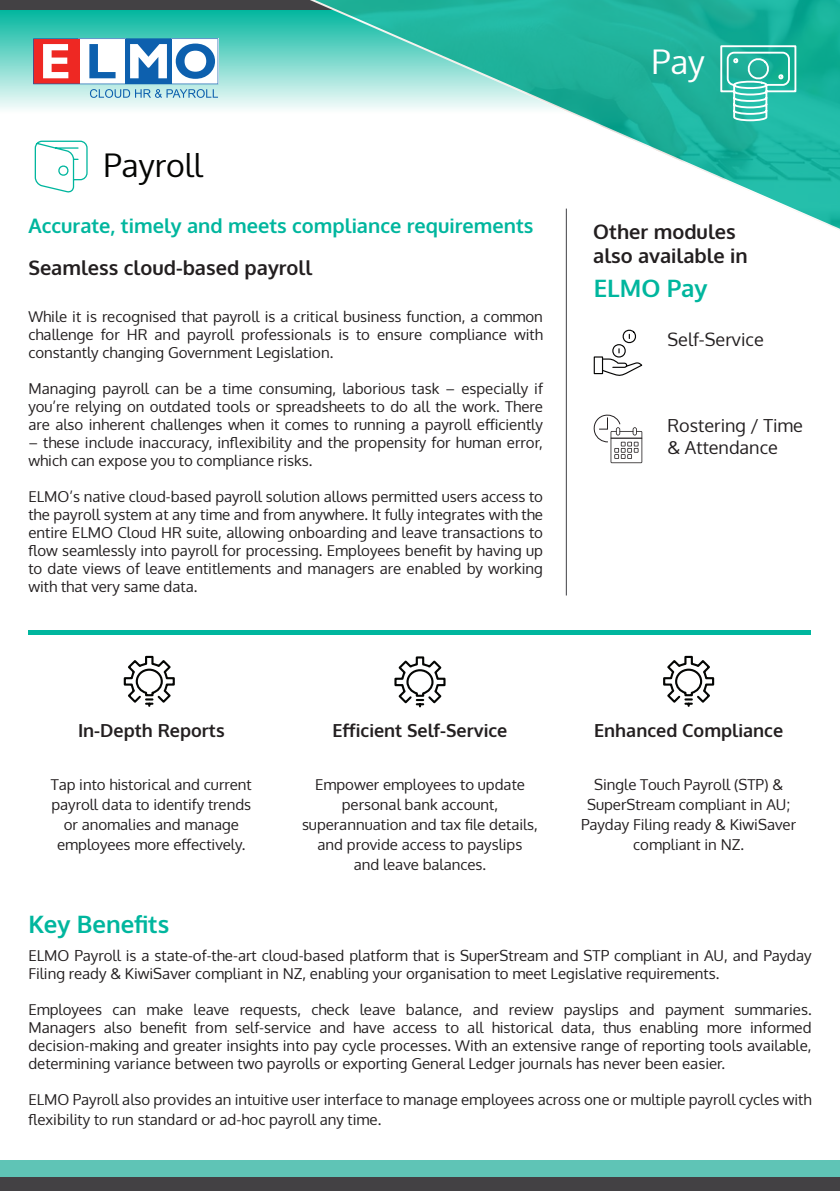
<style>
.page{position:relative;width:840px;height:1191px;background:#fff}
.page>*{position:absolute;margin:0;border:0;box-sizing:border-box;transform-origin:0 0}
.t1{font:33.4px "Oxygen";color:#fff}
.t2{font:32px "Oxygen";color:#040503}
.t3{font:700 24px "Oxygen";color:#00b69e}
.t4{font:700 20px/24px "Oxygen";color:#231f20}
.t5{font:700 20px "Oxygen";color:#00b69e}
.body_02{font:700 18px "Oxygen";color:#231f20}
.t6{font:18px/21.6px "Oxygen";color:#231f20}
.t7{font:15px/18px "Oxygen";color:#231f20;text-align:justify}
</style>
<div class="page">
<div style="left:0;top:9px;width:839px;height:115px;background:linear-gradient(to bottom,#03b69f,#fff)"></div>
<div style="left:0;top:1176px;width:839px;height:15px;background:#434144"></div>
<div style="left:0;top:0;width:839px;height:9px;background:#434144"></div>
<hr style="left:565px;top:209px;width:1px;height:386px;background:#404045">
<svg style="left:244px;top:0;width:595px;height:245px"></svg>
<svg style="left:719px;top:45px;width:77px;height:77px;background:#4fc4b3"></svg>
<div style="left:28px;top:629px;width:782px;height:5px;background:#00b69e"></div>
<svg style="left:35px;top:141px;width:53px;height:51px"></svg>
<svg style="left:124px;top:656px;width:51px;height:51px"></svg>
<div style="left:593px;top:356px;width:9px;height:18px;border:1px solid #050504"></div>
<svg style="left:600px;top:330px;width:42px;height:46px"></svg>
<svg style="left:593px;top:414px;width:49px;height:49px"></svg>
<svg style="left:394px;top:656px;width:51px;height:51px"></svg>
<svg style="left:663px;top:656px;width:50px;height:51px"></svg>
<div style="left:0;top:1160px;width:839px;height:16px;background:#5fc4b6"></div>
<svg style="left:33px;top:38px;width:185px;height:60px"></svg>
<p class="t2" style="left:104px;top:144px;width:101px">Payroll</p>
<p class="t5" style="left:28px;top:213px;width:506px">Accurate, timely and meets compliance requirements</p>
<p class="t4" style="left:28px;top:256px;width:285px">Seamless cloud-based payroll</p>
<p class="t7" style="left:28px;top:308px;width:516px">While it is recognised that payroll is a critical business function, a common challenge for HR and payroll professionals is to ensure compliance with constantly changing Government Legislation.</p>
<p class="t7" style="left:28px;top:380px;width:516px">Managing payroll can be a time consuming, laborious task – especially if you’re relying on outdated tools or spreadsheets to do all the work. There are also inherent challenges when it comes to running a payroll efficiently</p>
<p class="t7" style="left:28px;top:434px;width:516px">– these include inaccuracy, inflexibility and the propensity for human error, which can expose you to compliance risks.</p>
<p class="t7" style="left:28px;top:488px;width:516px">ELMO’s native cloud-based payroll solution allows permitted users access to the payroll system at any time and from anywhere. It fully integrates with the entire ELMO Cloud HR suite, allowing onboarding and leave transactions to flow seamlessly into payroll for processing. Employees benefit by having up to date views of leave entitlements and managers are enabled by working with that very same data.</p>
<p class="t1" style="left:651px;top:39px;width:55px">Pay</p>
<p class="t4" style="left:593px;top:220px;width:156px">Other modules also available in</p>
<p class="t3" style="left:593px;top:273px;width:115px">ELMO Pay</p>
<p class="t6" style="left:667px;top:328px;width:98px">Self-Service</p>
<p class="t6" style="left:667px;top:415px;width:137px">Rostering / Time &amp; Attendance</p>
<p class="body_02" style="left:78px;top:719px;width:148px">In-Depth Reports</p>
<p class="t7" style="left:51px;top:774px;width:202px;line-height:20px;text-align:center">Tap into historical and current payroll data to identify trends or anomalies and manage employees more effectively.</p>
<p class="t3" style="left:28px;top:909px;width:142px">Key Benefits</p>
<p class="body_02" style="left:332px;top:719px;width:176px">Efficient Self-Service</p>
<p class="t7" style="left:302px;top:774px;width:237px;line-height:20px;text-align:center">Empower employees to update personal bank account, superannuation and tax file details, and provide access to payslips<br>and leave balances.</p>
<p class="body_02" style="left:593px;top:719px;width:190px">Enhanced Compliance</p>
<p class="t7" style="left:580px;top:774px;width:216px;line-height:20px;text-align:center">Single Touch Payroll (STP) &amp;<br>SuperStream compliant in AU;<br>Payday Filing ready &amp; KiwiSaver compliant in NZ.</p>
<p class="t7" style="left:28px;top:946px;width:784px">ELMO Payroll is a state-of-the-art cloud-based platform that is SuperStream and STP compliant in AU, and Payday<br>Filing ready &amp; KiwiSaver compliant in NZ, enabling your organisation to meet Legislative requirements.</p>
<p class="t7" style="left:28px;top:1000px;width:784px">Employees can make leave requests, check leave balance, and review payslips and payment summaries.<br>Managers also benefit from self-service and have access to all historical data, thus enabling more informed decision-making and greater insights into pay cycle processes. With an extensive range of reporting tools available, determining variance between two payrolls or exporting General Ledger journals has never been easier.</p>
<p class="t7" style="left:28px;top:1089px;width:784px;line-height:20px">ELMO Payroll also provides an intuitive user interface to manage employees across one or multiple payroll cycles with flexibility to run standard or ad-hoc payroll any time.</p>
</div>
